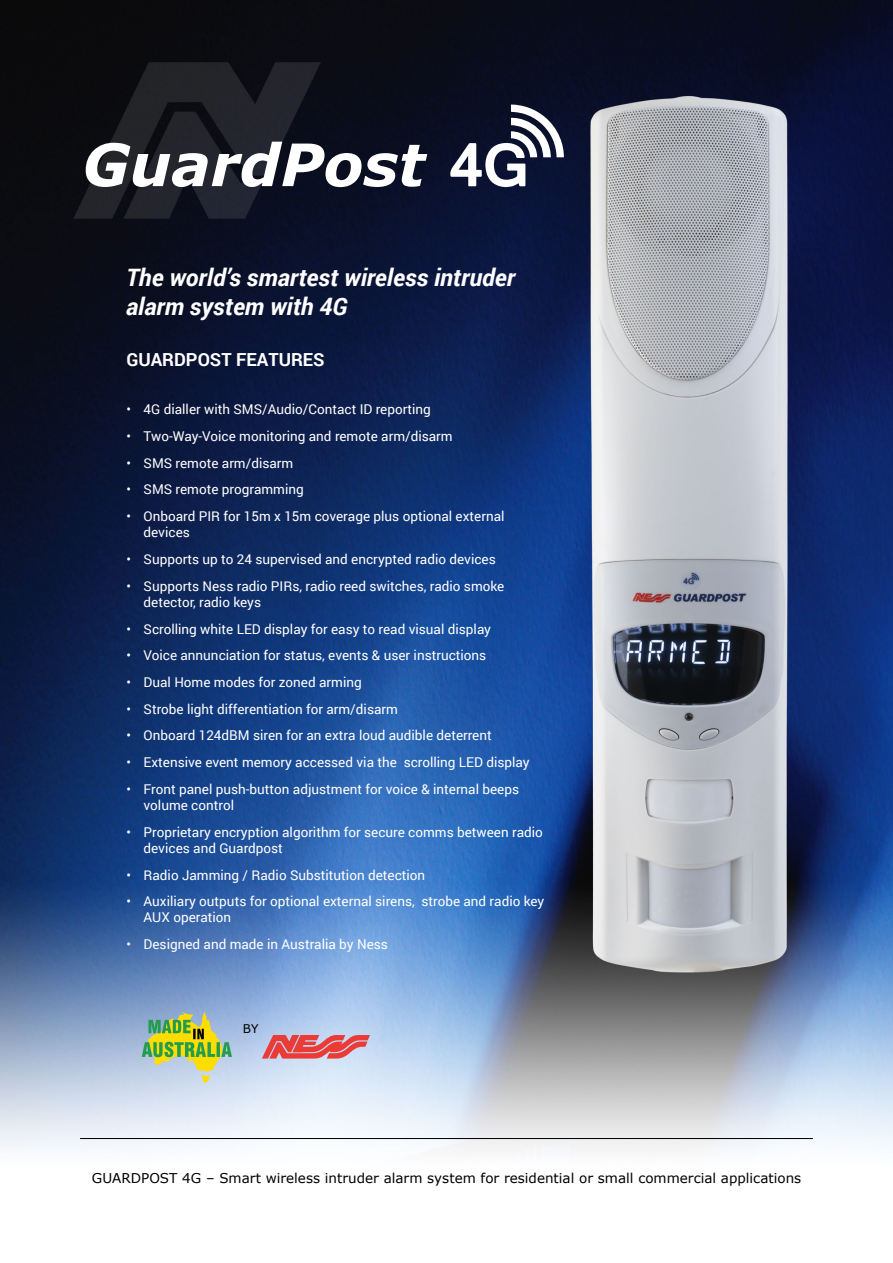
<style>
.page{position:relative;width:893px;height:1263px;background:#fff}
.page>*{position:absolute;margin:0;border:0;box-sizing:border-box;transform-origin:0 0}
.t1{font:italic 700 24px/28.8px "Roboto";color:#fff}
.t2{font:700 18px "Roboto";color:#fff}
.t3{font:13.5px/16.2px "Roboto";color:#fff}
.t4{font:13.5px "Verdana";color:#000}
.t5{font:12px "Verdana";color:#000}
</style>
<div class="page">
<img style="left:0;top:0;width:893px;height:1150px">
<svg style="left:86px;top:142px;width:341px;height:45px"></svg>
<hr style="left:80px;top:1138px;width:733px;height:1px;background:#000">
<svg style="left:262px;top:1035px;width:108px;height:23px;background:#df6c72"></svg>
<svg style="left:142px;top:1012px;width:90px;height:71px;background:#abc183"></svg>
<svg style="left:450px;top:105px;width:114px;height:82px"></svg>
<h1 class="t1" style="left:126px;top:263px;width:391px">The world’s smartest wireless intruder alarm system with 4G</h1>
<h2 class="t2" style="left:127px;top:347px;width:200px">GUARDPOST FEATURES</h2>
<p class="t3" style="left:127px;top:401px;width:306px">• 4G dialler with SMS/Audio/Contact ID reporting</p>
<p class="t3" style="left:127px;top:427px;width:328px">• Two-Way-Voice monitoring and remote arm/disarm</p>
<p class="t3" style="left:127px;top:454px;width:168px">• SMS remote arm/disarm</p>
<p class="t3" style="left:127px;top:481px;width:179px">• SMS remote programming</p>
<p class="t3" style="left:144px;top:508px;width:362px;text-indent:-17px">• Onboard PIR for 15m x 15m coverage plus optional external devices</p>
<p class="t3" style="left:127px;top:550px;width:371px">• Supports up to 24 supervised and encrypted radio devices</p>
<p class="t3" style="left:144px;top:577px;width:362px;text-indent:-17px">• Supports Ness radio PIRs, radio reed switches, radio smoke detector, radio keys</p>
<p class="t3" style="left:127px;top:620px;width:366px">• Scrolling white LED display for easy to read visual display</p>
<p class="t3" style="left:127px;top:647px;width:361px">• Voice annunciation for status, events &amp; user instructions</p>
<p class="t3" style="left:127px;top:673px;width:237px">• Dual Home modes for zoned arming</p>
<p class="t3" style="left:127px;top:700px;width:273px">• Strobe light differentiation for arm/disarm</p>
<p class="t3" style="left:127px;top:727px;width:367px">• Onboard 124dBM siren for an extra loud audible deterrent</p>
<p class="t3" style="left:127px;top:754px;width:405px">• Extensive event memory accessed via the scrolling LED display</p>
<p class="t3" style="left:144px;top:780px;width:377px;text-indent:-17px">• Front panel push-button adjustment for voice &amp; internal beeps volume control</p>
<p class="t3" style="left:144px;top:823px;width:401px;text-indent:-17px">• Proprietary encryption algorithm for secure comms between radio devices and Guardpost</p>
<p class="t3" style="left:127px;top:866px;width:300px">• Radio Jamming / Radio Substitution detection</p>
<p class="t3" style="left:144px;top:893px;width:402px;text-indent:-17px">• Auxiliary outputs for optional external sirens, strobe and radio key<br>AUX operation</p>
<p class="t3" style="left:127px;top:936px;width:263px">• Designed and made in Australia by Ness</p>
<p class="t5" style="left:243px;top:1021px;width:17px">by</p>
<p class="t4" style="left:92px;top:1169px;width:711px">Guardpost 4G – Smart wireless intruder alarm system for residential or small commercial applications</p>
</div>
